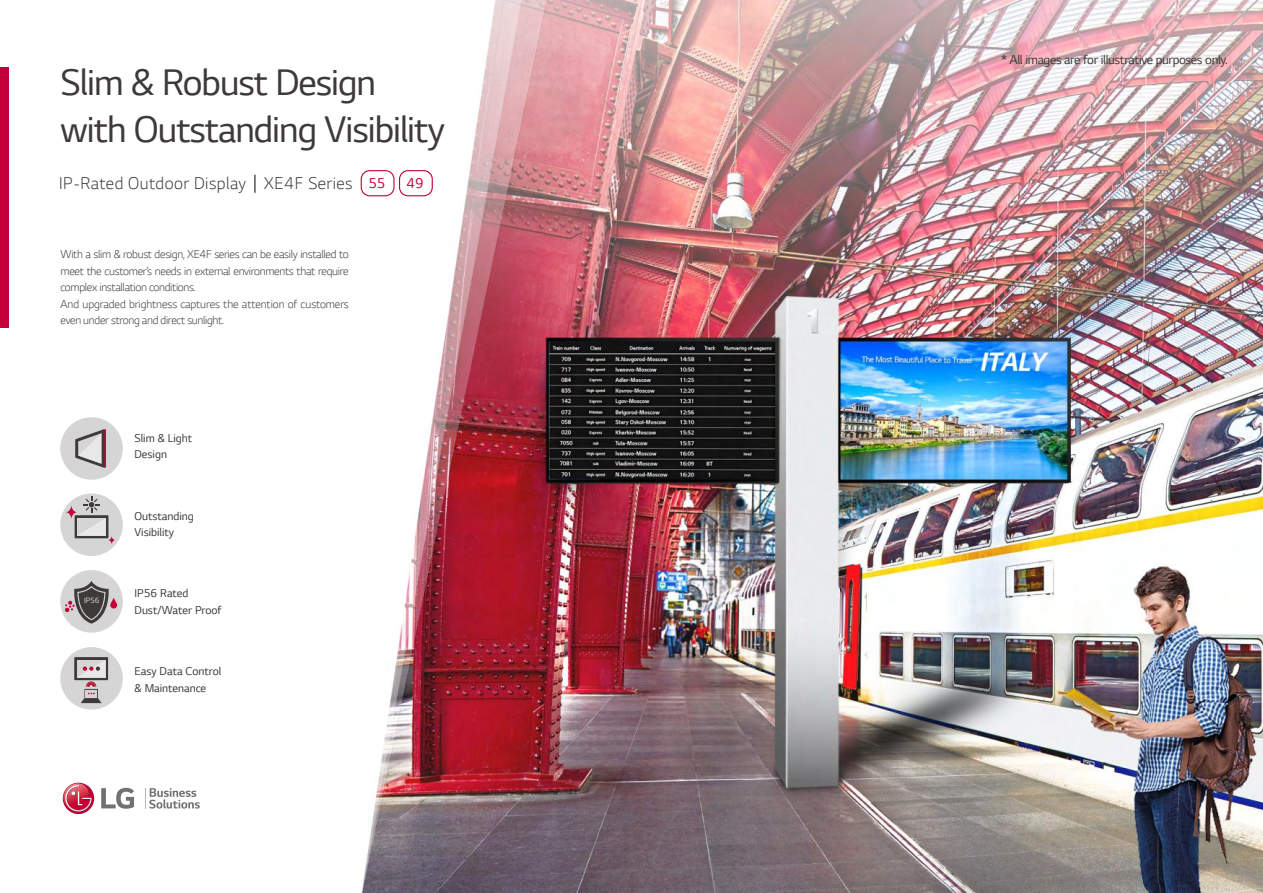
<style>
.page{position:relative;width:1263px;height:893px;background:#fff}
.page>*{position:absolute;margin:0;border:0;box-sizing:border-box;transform-origin:0 0}
.t1{font:39px/46.8px "LG Smart";letter-spacing:-.025em;color:#3e3a39}
.t2{font:300 18px "LG Smart";letter-spacing:.025em;color:#3e3a39}
.t3{font:15px "LG Smart";color:#c30037}
.t4{font:13.5px "LG Smart";letter-spacing:-.025em;color:#3e3a39}
.t5{font:300 12px/16.5px "LG Smart";letter-spacing:-.025em;color:#3e3a39}
.t6{font:12px/16.5px "LG Smart";color:#3e3a39}
.t7{font:8.25px "LG Smart";color:#d5d5d6}
.s1{font-weight:400;font-size:15px;color:#c30037}
</style>
<div class="page">
<img style="left:552px;top:0;width:711px;height:893px">
<img style="left:0;top:0;width:552px;height:893px">
<svg style="left:255px;top:175px;width:1px;height:18px"></svg>
<div style="left:361px;top:170px;width:34px;height:26px;border:1px solid #c30037;border-radius:9px"></div>
<div style="left:399px;top:170px;width:34px;height:26px;border:1px solid #c30037;border-radius:9px"></div>
<div style="left:0;top:67px;width:9px;height:260px;background:#c30037"></div>
<svg style="left:145px;top:788px;width:55px;height:20px"></svg>
<svg style="left:101px;top:788px;width:33px;height:21px"></svg>
<svg style="left:63px;top:783px;width:31px;height:31px"></svg>
<svg style="left:62px;top:783px;width:30px;height:29px"></svg>
<div style="left:60px;top:417px;width:63px;height:63px;background:#d5d5d6;border-radius:50%"></div>
<div style="left:60px;top:647px;width:63px;height:63px;background:#d5d5d6;border-radius:50%"></div>
<div style="left:60px;top:493px;width:63px;height:63px;background:#d5d5d6;border-radius:50%"></div>
<div style="left:75px;top:515px;width:33px;height:23px;background:#3e3a39"></div>
<svg style="left:108px;top:536px;width:7px;height:8px"></svg>
<svg style="left:66px;top:506px;width:11px;height:13px"></svg>
<svg style="left:77px;top:497px;width:32px;height:44px"></svg>
<div style="left:74px;top:657px;width:34px;height:23px;background:#3e3a39"></div>
<svg style="left:77px;top:660px;width:28px;height:43px"></svg>
<svg style="left:75px;top:429px;width:31px;height:39px"></svg>
<div style="left:60px;top:570px;width:63px;height:63px;background:#d5d5d6;border-radius:50%"></div>
<svg style="left:65px;top:581px;width:52px;height:43px"></svg>
<h1 class="t1" style="left:61px;top:58px;width:386px">Slim &amp; Robust Design with Outstanding Visibility</h1>
<h2 class="t2" style="left:59px;top:171px;width:327px">IP-Rated Outdoor Display XE4F Series <span class="s1">55</span></h2>
<p class="t3" style="left:407px;top:173px;width:18px">49</p>
<p class="t5" style="left:61px;top:246px;width:290px">With a slim &amp; robust design, XE4F series can be easily installed to meet the customer’s needs in external environments that require complex installation conditions.<br>And upgraded brightness captures the attention of customers even under strong and direct sunlight.</p>
<p class="t6" style="left:135px;top:429px;width:59px">Slim &amp; Light<br>Design</p>
<p class="t7" style="left:84px;top:595px;width:17px">IP56</p>
<p class="t6" style="left:135px;top:507px;width:61px">Outstanding<br>Visibility</p>
<p class="t6" style="left:135px;top:585px;width:88px">IP56 Rated<br>Dust/Water Proof</p>
<p class="t6" style="left:135px;top:663px;width:88px">Easy Data Control &amp; Maintenance</p>
<p class="t4" style="left:1001px;top:50px;width:228px">* All images are for illustrative purposes only.</p>
</div>
